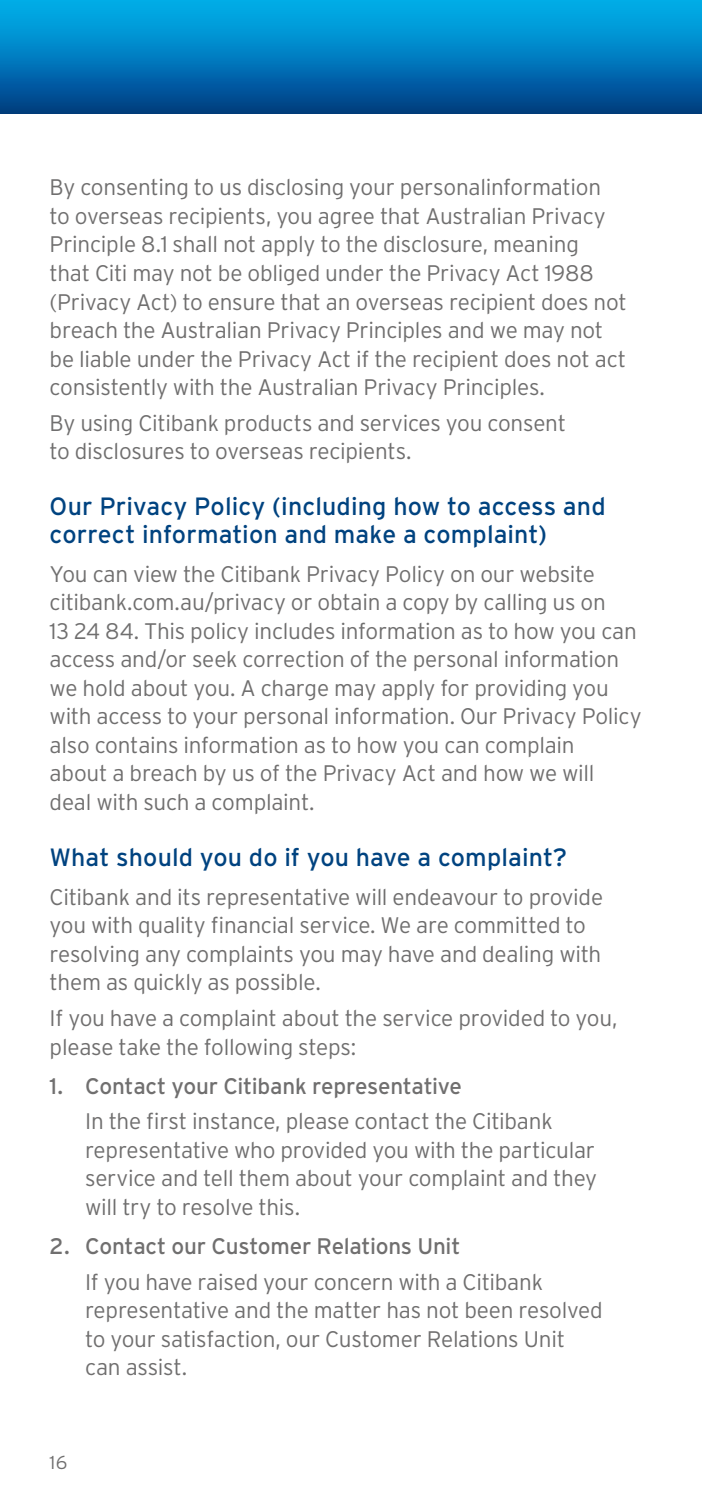
<style>
.page{position:relative;width:702px;height:1489px;background:#fff}
.page>*{position:absolute;margin:0;border:0;box-sizing:border-box;transform-origin:0 0}
.t1{font:25px/27.5px "Interstate";letter-spacing:.005em;color:#004380}
.t2{font:300 22.5px/28.5px "Interstate";letter-spacing:-.01em;color:#706f6f}
.t3{font:22.5px "Interstate";letter-spacing:-.01em;color:#706f6f}
.t4{font:300 18.75px "Interstate";color:#706f6f}
</style>
<div class="page">
<div style="left:0;top:0;width:702px;height:113px;background:linear-gradient(to bottom,#00b6f2,#003f87)"></div>
<p class="t2" style="left:50px;top:173px;width:578px">By consenting to us disclosing your personalinformation to overseas recipients, you agree that Australian Privacy Principle 8.1 shall not apply to the disclosure, meaning<br>that Citi may not be obliged under the Privacy Act 1988 (Privacy Act) to ensure that an overseas recipient does not breach the Australian Privacy Principles and we may not be liable under the Privacy Act if the recipient does not act consistently with the Australian Privacy Principles.</p>
<p class="t2" style="left:50px;top:408px;width:518px">By using Citibank products and services you consent to disclosures to overseas recipients.</p>
<p class="t1" style="left:50px;top:492px;width:557px">Our Privacy Policy (including how to access and correct information and make a complaint)</p>
<p class="t2" style="left:50px;top:559px;width:593px">You can view the Citibank Privacy Policy on our website citibank.com.au/privacy or obtain a copy by calling us on<br>13 24 84. This policy includes information as to how you can access and/or seek correction of the personal information we hold about you. A charge may apply for providing you with access to your personal information. Our Privacy Policy also contains information as to how you can complain<br>about a breach by us of the Privacy Act and how we will deal with such a complaint.</p>
<p class="t1" style="left:50px;top:842px;width:519px">What should you do if you have a complaint?</p>
<p class="t2" style="left:50px;top:882px;width:555px">Citibank and its representative will endeavour to provide you with quality financial service. We are committed to resolving any complaints you may have and dealing with them as quickly as possible.</p>
<p class="t2" style="left:50px;top:1003px;width:569px">If you have a complaint about the service provided to you, please take the following steps:</p>
<p class="t3" style="left:50px;top:1073px;width:414px">1. Contact your Citibank representative</p>
<p class="t2" style="left:85px;top:1106px;width:513px">In the first instance, please contact the Citibank representative who provided you with the particular service and tell them about your complaint and they will try to resolve this.</p>
<p class="t3" style="left:50px;top:1233px;width:412px">2. Contact our Customer Relations Unit</p>
<p class="t2" style="left:85px;top:1267px;width:519px">If you have raised your concern with a Citibank representative and the matter has not been resolved to your satisfaction, our Customer Relations Unit can assist.</p>
<p class="t4" style="left:50px;top:1451px;width:19px">16</p>
</div>
